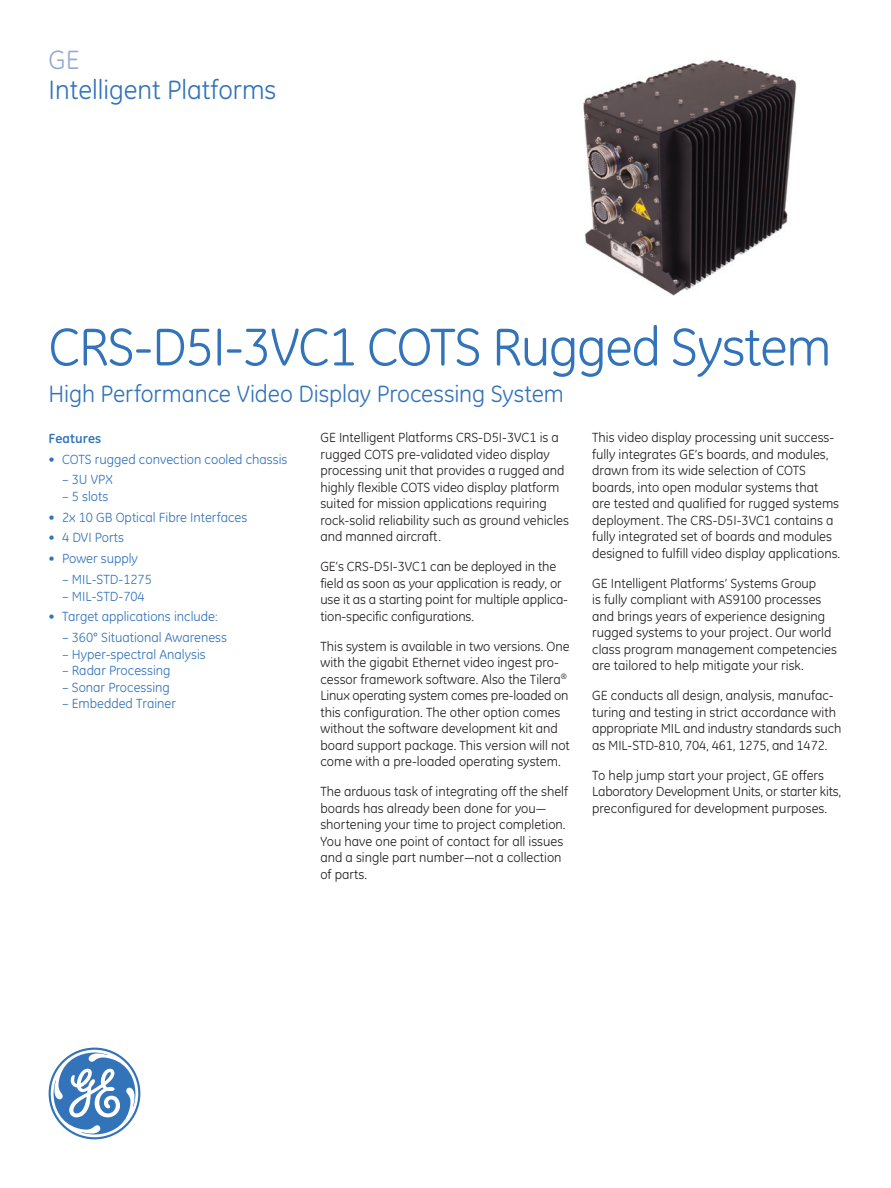
<style>
.page{position:relative;width:891px;height:1188px;background:#fff}
.page>*{position:absolute;margin:0;border:0;box-sizing:border-box;transform-origin:0 0}
.t1{font:54px "GE Inspira";letter-spacing:-.025em;color:#3273ba}
.t2{font:27px "GE Inspira";color:#3273ba}
.t3{font:27px "GE Inspira";color:#97aad6}
.t4{font:24px "GE Inspira";letter-spacing:-.005em;color:#3273ba}
.t5{font:13.5px/16.5px "GE Inspira";color:#231f20}
.t6{font:13.5px "GE Inspira";color:#3273ba}
.t7{font:700 13.5px "GE Inspira";letter-spacing:.01em;color:#3273ba}
</style>
<div class="page">
<svg style="left:49px;top:1048px;width:91px;height:91px"></svg>
<img style="left:583px;top:60px;width:214px;height:236px">
<h2 class="t3" style="left:49px;top:44px;width:32px">GE</h2>
<h2 class="t2" style="left:49px;top:74px;width:229px">Intelligent Platforms</h2>
<h1 class="t1" style="left:49px;top:316px;width:784px">CRS-D5I-3VC1 COTS Rugged System</h1>
<h3 class="t4" style="left:49px;top:380px;width:517px">High Performance Video Display Processing System</h3>
<p class="t5" style="left:592px;top:429px;width:250px">This video display processing unit success&shy;fully integrates GE’s boards, and modules, drawn from its wide selection of COTS boards, into open modular systems that are tested and qualified for rugged systems deployment. The CRS-D5I-3VC1 contains a fully integrated set of boards and modules designed to fulfill video display applications.</p>
<p class="t5" style="left:592px;top:575px;width:246px">GE Intelligent Platforms’ Systems Group<br>is fully compliant with AS9100 processes and brings years of experience designing rugged systems to your project. Our world class program management competencies are tailored to help mitigate your risk.</p>
<p class="t5" style="left:592px;top:687px;width:251px">GE conducts all design, analysis, manufac&shy;turing and testing in strict accordance with appropriate MIL and industry standards such as MIL-STD-810, 704, 461, 1275, and 1472.</p>
<p class="t5" style="left:592px;top:767px;width:250px">To help jump start your project, GE offers<br>Laboratory Development Units, or starter kits, preconfigured for development purposes.</p>
<p class="t5" style="left:320px;top:429px;width:250px">GE Intelligent Platforms CRS-D5I-3VC1 is a rugged COTS pre-validated video display processing unit that provides a rugged and highly flexible COTS video display platform suited for mission applications requiring rock-solid reliability such as ground vehicles and manned aircraft.</p>
<p class="t5" style="left:320px;top:558px;width:249px">GE’s CRS-D5I-3VC1 can be deployed in the field as soon as your application is ready, or use it as a starting point for multiple applica&shy;tion-specific configurations.</p>
<p class="t5" style="left:320px;top:638px;width:251px">This system is available in two versions. One with the gigabit Ethernet video ingest pro&shy;cessor framework software. Also the Tilera<sup>® </sup>Linux operating system comes pre-loaded on this configuration. The other option comes without the software development kit and board support package. This version will not come with a pre-loaded operating system.</p>
<p class="t5" style="left:320px;top:783px;width:249px">The arduous task of integrating off the shelf boards has already been done for you— shortening your time to project completion.<br>You have one point of contact for all issues and a single part number—not a collection of parts.</p>
<p class="t7" style="left:49px;top:429px;width:54px">Features</p>
<p class="t6" style="left:49px;top:451px;width:240px">• COTS rugged convection cooled chassis</p>
<p class="t6" style="left:62px;top:472px;width:52px">– 3U VPX</p>
<p class="t6" style="left:62px;top:488px;width:48px">– 5 slots</p>
<p class="t6" style="left:49px;top:509px;width:200px">• 2x 10 GB Optical Fibre Interfaces</p>
<p class="t6" style="left:49px;top:530px;width:77px">• 4 DVI Ports</p>
<p class="t6" style="left:49px;top:551px;width:91px">• Power supply</p>
<p class="t6" style="left:62px;top:572px;width:91px">– MIL-STD-1275</p>
<p class="t6" style="left:62px;top:588px;width:84px">– MIL-STD-704</p>
<p class="t6" style="left:49px;top:609px;width:171px">• Target applications include:</p>
<p class="t6" style="left:62px;top:630px;width:166px">– 360° Situational Awareness</p>
<p class="t6" style="left:62px;top:646px;width:145px">– Hyper-spectral Analysis</p>
<p class="t6" style="left:62px;top:663px;width:110px">– Radar Processing</p>
<p class="t6" style="left:62px;top:679px;width:109px">– Sonar Processing</p>
<p class="t6" style="left:62px;top:696px;width:115px">– Embedded Trainer</p>
</div>
